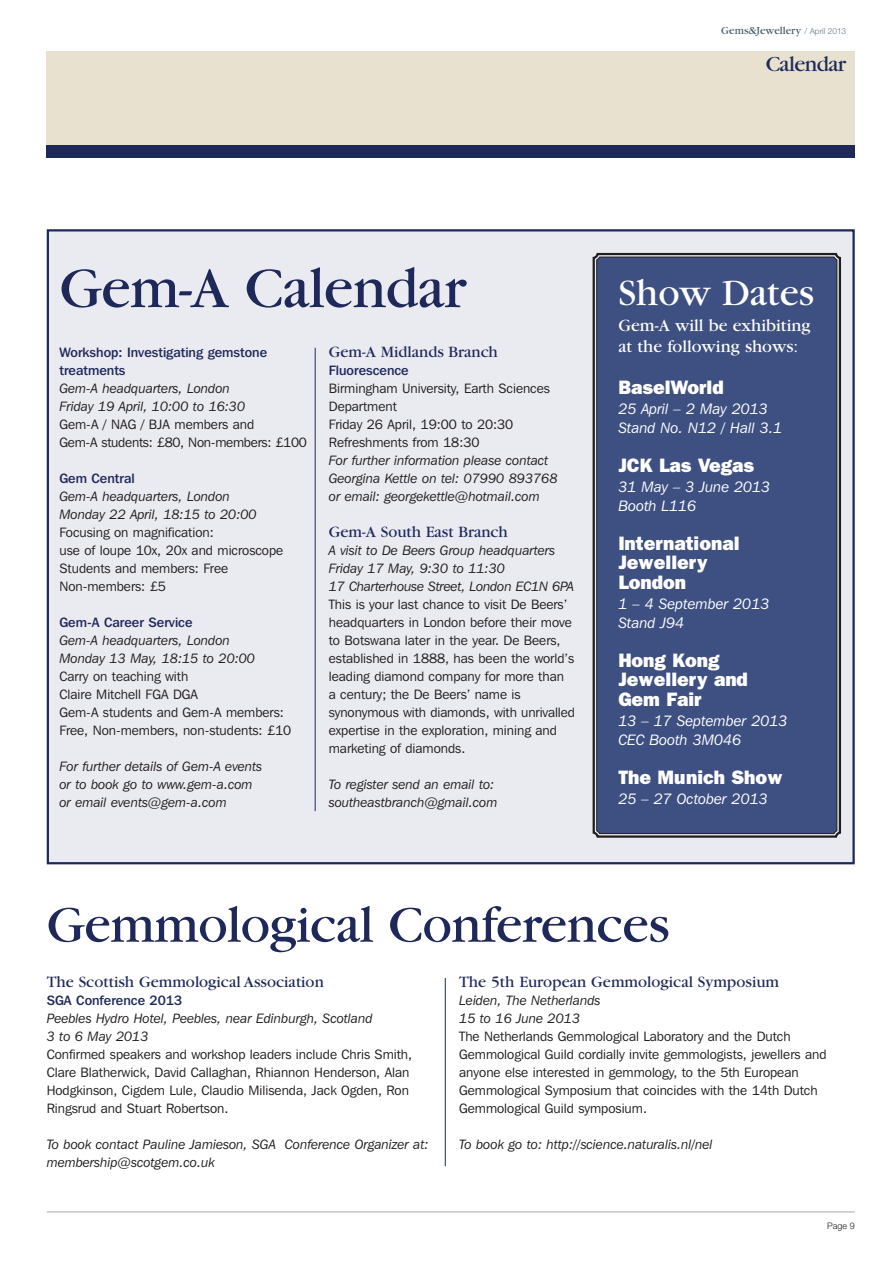
<style>
.page{position:relative;width:893px;height:1263px;background:#fff}
.page>*{position:absolute;margin:0;border:0;box-sizing:border-box;transform-origin:0 0}
.t1{font:60px "Garamond";letter-spacing:-.01em;color:#1e295a}
.t2{font:54px "Garamond";letter-spacing:-.01em;color:#1e295a}
.t3{font:39px "Garamond";color:#fff}
.t4{font:22.5px "Garamond";letter-spacing:-.025em;color:#1e295a}
.t5{font:800 19.5px/19.5px "Franklin Gothic";color:#fff}
.t6{font:18px/21.6px "Garamond";color:#fff}
.t7{font:16.5px "Garamond";color:#1e295a}
.t8{font:italic 15px/19.5px "Franklin Gothic IT Cby BT";color:#fff}
.t9{font:13.5px/18px "Franklin Gothic IT Cby BT";color:#201d1d}
.t10{font:italic 13.5px/18px "Franklin Gothic IT Cby BT";color:#201d1d}
.t11{font:500 13.5px/18px "Franklin Gothic IT Cby BT";color:#1e295a}
.t12{font:13.5px/18px "Franklin Gothic IT Cby BT";letter-spacing:-.02em;color:#201d1d}
.t13{font:11.25px "Garamond";color:#415968}
.t14{font:300 9px "Helvetica Neue";color:#201d1d}
.s1{font-family:"Helvetica Neue";font-weight:300;font-size:8.25px;color:#5f7785}
</style>
<div class="page">
<div style="left:47px;top:51px;width:808px;height:94px;background:#e8e1cf"></div>
<div style="left:47px;top:145px;width:808px;height:12px;background:#1e295a"></div>
<hr style="left:47px;top:1211px;width:808px;height:2px;background:#c6c7c9">
<div style="left:49px;top:231px;width:803px;height:631px;background:#eaeaf1"></div>
<svg style="left:592px;top:252px;width:249px;height:586px;background:#51608b"></svg>
<div style="left:596px;top:257px;width:241px;height:577px;border:1px solid #201d1d;border-radius:3px"></div>
<hr style="left:315px;top:348px;width:1px;height:463px;background:#1e295a">
<hr style="left:445px;top:978px;width:1px;height:188px;background:#1e295a">
<p class="t13" style="left:721px;top:26px;width:126px">Gems&amp;Jewellery <span class="s1">/ April 2013</span></p>
<h3 class="t4" style="left:766px;top:56px;width:82px">Calendar</h3>
<h1 class="t1" style="left:59px;top:267px;width:408px">Gem-A Calendar</h1>
<h3 class="t3" style="left:618px;top:279px;width:197px">Show Dates</h3>
<h3 class="t6" style="left:618px;top:316px;width:194px">Gem-A will be exhibiting at the following shows:</h3>
<h3 class="t5" style="left:618px;top:379px;width:107px">BaselWorld</h3>
<p class="t8" style="left:618px;top:400px;width:165px">25 April – 2 May 2013<br>Stand No. N12 / Hall 3.1</p>
<h3 class="t5" style="left:618px;top:457px;width:137px">JCK Las Vegas</h3>
<p class="t8" style="left:618px;top:478px;width:153px">31 May – 3 June 2013<br>Booth L116</p>
<h3 class="t5" style="left:618px;top:535px;width:123px">International<br>Jewellery<br>London</h3>
<p class="t8" style="left:618px;top:595px;width:153px">1 – 4 September 2013<br>Stand J94</p>
<h3 class="t5" style="left:618px;top:652px;width:131px">Hong Kong<br>Jewellery and<br>Gem Fair</h3>
<p class="t8" style="left:618px;top:712px;width:171px">13 – 17 September 2013<br>CEC Booth 3M046</p>
<h3 class="t5" style="left:618px;top:769px;width:166px">The Munich Show</h3>
<p class="t8" style="left:618px;top:790px;width:151px">25 – 27 October 2013</p>
<p class="t7" style="left:329px;top:346px;width:171px">Gem-A Midlands Branch</p>
<p class="t11" style="left:329px;top:362px;width:81px">Fluorescence</p>
<p class="t9" style="left:329px;top:380px;width:223px">Birmingham University, Earth Sciences<br>Department<br>Friday 26 April, 19:00 to 20:30<br>Refreshments from 18:30</p>
<p class="t10" style="left:329px;top:452px;width:230px">For further information please contact<br>Georgina Kettle on tel: 07990 893768 or email: georgekettle@hotmail.com</p>
<p class="t7" style="left:329px;top:526px;width:180px">Gem-A South East Branch</p>
<p class="t10" style="left:329px;top:542px;width:247px">A visit to De Beers Group headquarters<br>Friday 17 May, 9:30 to 11:30<br>17 Charterhouse Street, London EC1N 6PA</p>
<p class="t9" style="left:329px;top:596px;width:248px">This is your last chance to visit De Beers’ headquarters in London before their move to Botswana later in the year. De Beers, established in 1888, has been the world’s leading diamond company for more than<br>a century; the De Beers’ name is synonymous with diamonds, with unrivalled expertise in the exploration, mining and marketing of diamonds.</p>
<p class="t10" style="left:329px;top:776px;width:170px">To register send an email to: southeastbranch@gmail.com</p>
<p class="t11" style="left:59px;top:344px;width:209px">Workshop: Investigating gemstone treatments</p>
<p class="t10" style="left:59px;top:380px;width:187px">Gem-A headquarters, London<br>Friday 19 April, 10:00 to 16:30</p>
<p class="t12" style="left:59px;top:416px;width:249px">Gem-A / NAG / BJA members and<br>Gem-A students: £80, Non-members: £100</p>
<p class="t11" style="left:59px;top:470px;width:77px">Gem Central</p>
<p class="t10" style="left:59px;top:488px;width:199px">Gem-A headquarters, London<br>Monday 22 April, 18:15 to 20:00</p>
<p class="t9" style="left:59px;top:524px;width:225px">Focusing on magnification:<br>use of loupe 10x, 20x and microscope<br>Students and members: Free<br>Non-members: £5</p>
<p class="t11" style="left:59px;top:614px;width:135px">Gem-A Career Service</p>
<p class="t10" style="left:59px;top:632px;width:197px">Gem-A headquarters, London<br>Monday 13 May, 18:15 to 20:00</p>
<p class="t9" style="left:59px;top:668px;width:233px">Carry on teaching with<br>Claire Mitchell FGA DGA<br>Gem-A students and Gem-A members:<br>Free, Non-members, non-students: £10</p>
<p class="t10" style="left:59px;top:758px;width:204px">For further details of Gem-A events or to book go to www.gem-a.com or email events@gem-a.com</p>
<h2 class="t2" style="left:47px;top:906px;width:624px">Gemmological Conferences</h2>
<p class="t7" style="left:47px;top:976px;width:279px">The Scottish Gemmological Association</p>
<p class="t11" style="left:47px;top:992px;width:137px">SGA Conference 2013</p>
<p class="t10" style="left:47px;top:1010px;width:327px">Peebles Hydro Hotel, Peebles, near Edinburgh, Scotland<br>3 to 6 May 2013</p>
<p class="t9" style="left:47px;top:1046px;width:367px">Confirmed speakers and workshop leaders include Chris Smith, Clare Blatherwick, David Callaghan, Rhiannon Henderson, Alan Hodgkinson, Cigdem Lule, Claudio Milisenda, Jack Ogden, Ron Ringsrud and Stuart Robertson.</p>
<p class="t10" style="left:47px;top:1136px;width:383px">To book contact Pauline Jamieson, SGA Conference Organizer at: membership@scotgem.co.uk</p>
<p class="t7" style="left:459px;top:976px;width:321px">The 5th European Gemmological Symposium</p>
<p class="t10" style="left:459px;top:992px;width:143px">Leiden, The Netherlands<br>15 to 16 June 2013</p>
<p class="t9" style="left:459px;top:1028px;width:369px">The Netherlands Gemmological Laboratory and the Dutch Gemmological Guild cordially invite gemmologists, jewellers and anyone else interested in gemmology, to the 5th European Gemmological Symposium that coincides with the 14th Dutch Gemmological Guild symposium.</p>
<p class="t10" style="left:459px;top:1136px;width:255px">To book go to: http://science.naturalis.nl/nel</p>
<p class="t14" style="left:827px;top:1223px;width:29px">Page 9</p>
</div>
